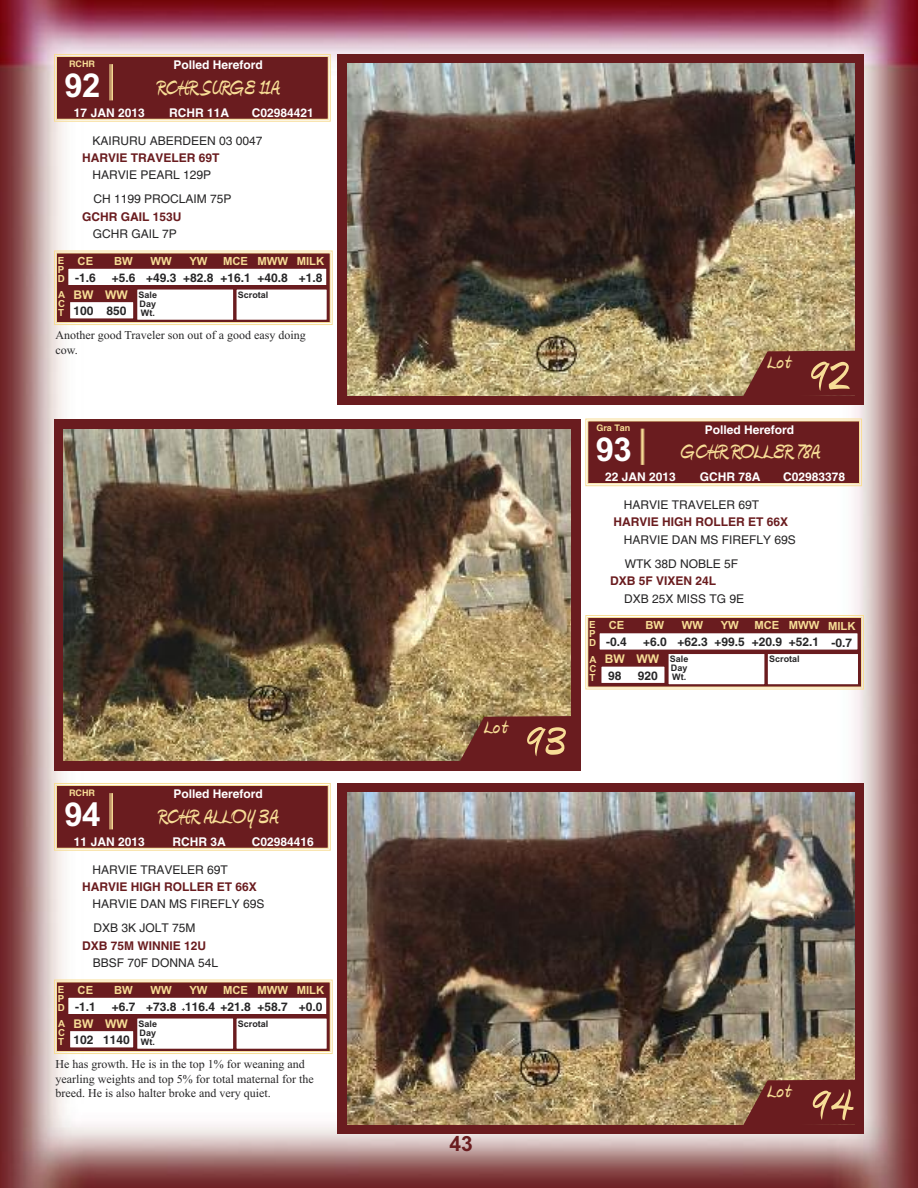
<style>
.page{position:relative;width:918px;height:1188px;background:#fff}
.page>*{position:absolute;margin:0;border:0;box-sizing:border-box;transform-origin:0 0}
.t1{font:700 54px "Amienne";color:#f7dd96}
.t2{font:700 33px "Arial";color:#fff}
.t3{font:700 27px "Amienne";color:#f7dd96}
.t4{font:700 24px "Amienne";letter-spacing:.055em;color:#f7dd96}
.t5{font:700 21px "Arial";color:#6a1c1f}
.t6{font:12px "Helvetica";color:#272627}
.t7{font:12px/14.4px "Times New Roman";color:#272627}
.t8{font:700 12px "Helvetica";color:#fff}
.t9{font:700 12px "Helvetica";color:#272627}
.t10{font:700 12px "Helvetica";color:#6a1c1f}
.t11{font:700 12px "Arial";color:#f7dd96}
.t12{font:700 11.25px "Arial";color:#f7dd96}
.t13{font:700 9.75px/9px "Arial";color:#f7dd96;text-align:justify}
.t14{font:700 9px/9px "Arial";color:#272627;text-align:justify}
.t15{font:700 9px "Helvetica";color:#f7dd96}
.s1{font-size:6px}
</style>
<div class="page">
<img style="left:0;top:0;width:918px;height:1188px">
<img style="left:338px;top:54px;width:526px;height:351px">
<div style="left:57px;top:57px;width:271px;height:62px;background:#6a1c1f"></div>
<div style="left:54px;top:54px;width:277px;height:68px;border:1px solid #f7dd96"></div>
<div style="left:56px;top:56px;width:273px;height:64px;border:1px solid #f7dd96"></div>
<div style="left:57px;top:254px;width:273px;height:68px;background:#6a1c1f"></div>
<div style="left:54px;top:251px;width:279px;height:74px;border:1px solid #f7dd96"></div>
<div style="left:56px;top:253px;width:275px;height:70px;border:1px solid #f7dd96"></div>
<div style="left:68px;top:269px;width:258px;height:16px;background:#fff"></div>
<div style="left:67px;top:268px;width:260px;height:18px;border:1px solid #6a1c1f"></div>
<div style="left:70px;top:302px;width:63px;height:17px;background:#fff"></div>
<div style="left:69px;top:301px;width:65px;height:18px;border:1px solid #6a1c1f"></div>
<div style="left:137px;top:289px;width:96px;height:31px;background:#fff"></div>
<div style="left:136px;top:289px;width:98px;height:32px;border:1px solid #6a1c1f"></div>
<div style="left:236px;top:289px;width:91px;height:31px;background:#fff"></div>
<div style="left:236px;top:289px;width:92px;height:32px;border:1px solid #6a1c1f"></div>
<hr style="left:112px;top:64px;width:1px;height:36px;background:#f7dd96">
<hr style="left:111px;top:64px;width:1px;height:36px;background:#f7dd96">
<hr style="left:110px;top:64px;width:1px;height:36px;background:#f7dd96">
<img style="left:338px;top:783px;width:526px;height:351px">
<div style="left:57px;top:786px;width:271px;height:62px;background:#6a1c1f"></div>
<div style="left:54px;top:783px;width:277px;height:68px;border:1px solid #f7dd96"></div>
<div style="left:56px;top:785px;width:273px;height:64px;border:1px solid #f7dd96"></div>
<div style="left:57px;top:983px;width:273px;height:68px;background:#6a1c1f"></div>
<div style="left:54px;top:980px;width:279px;height:74px;border:1px solid #f7dd96"></div>
<div style="left:56px;top:982px;width:275px;height:70px;border:1px solid #f7dd96"></div>
<div style="left:68px;top:998px;width:258px;height:16px;background:#fff"></div>
<div style="left:67px;top:997px;width:260px;height:18px;border:1px solid #6a1c1f"></div>
<div style="left:70px;top:1031px;width:63px;height:17px;background:#fff"></div>
<div style="left:69px;top:1030px;width:65px;height:18px;border:1px solid #6a1c1f"></div>
<div style="left:137px;top:1018px;width:96px;height:31px;background:#fff"></div>
<div style="left:136px;top:1018px;width:98px;height:32px;border:1px solid #6a1c1f"></div>
<div style="left:236px;top:1018px;width:91px;height:31px;background:#fff"></div>
<div style="left:236px;top:1018px;width:92px;height:32px;border:1px solid #6a1c1f"></div>
<hr style="left:112px;top:793px;width:1px;height:36px;background:#f7dd96">
<hr style="left:111px;top:793px;width:1px;height:36px;background:#f7dd96">
<hr style="left:110px;top:793px;width:1px;height:36px;background:#f7dd96">
<img style="left:54px;top:419px;width:526px;height:351px">
<div style="left:588px;top:422px;width:271px;height:61px;background:#6a1c1f"></div>
<div style="left:585px;top:418px;width:277px;height:68px;border:1px solid #f7dd96"></div>
<div style="left:587px;top:420px;width:273px;height:64px;border:1px solid #f7dd96"></div>
<div style="left:588px;top:618px;width:273px;height:69px;background:#6a1c1f"></div>
<div style="left:585px;top:615px;width:279px;height:75px;border:1px solid #f7dd96"></div>
<div style="left:587px;top:617px;width:275px;height:71px;border:1px solid #f7dd96"></div>
<div style="left:600px;top:633px;width:258px;height:17px;background:#fff"></div>
<div style="left:599px;top:632px;width:259px;height:18px;border:1px solid #6a1c1f"></div>
<div style="left:601px;top:667px;width:64px;height:16px;background:#fff"></div>
<div style="left:601px;top:666px;width:64px;height:18px;border:1px solid #6a1c1f"></div>
<div style="left:668px;top:654px;width:97px;height:30px;background:#fff"></div>
<div style="left:668px;top:653px;width:97px;height:32px;border:1px solid #6a1c1f"></div>
<div style="left:768px;top:654px;width:90px;height:30px;background:#fff"></div>
<div style="left:767px;top:653px;width:92px;height:32px;border:1px solid #6a1c1f"></div>
<hr style="left:644px;top:429px;width:1px;height:36px;background:#f7dd96">
<hr style="left:642px;top:429px;width:1px;height:36px;background:#f7dd96">
<hr style="left:641px;top:429px;width:1px;height:36px;background:#f7dd96">
<p class="t15" style="left:69px;top:58px;width:27px">RCHR</p>
<h2 class="t2" style="left:65px;top:66px;width:37px">92</h2>
<p class="t8" style="left:74px;top:105px;width:72px">17 JAN 2013</p>
<p class="t8" style="left:174px;top:58px;width:91px">Polled Hereford</p>
<p class="t8" style="left:169px;top:105px;width:62px">RCHR 11A</p>
<p class="t8" style="left:252px;top:105px;width:64px">C02984421</p>
<h3 class="t3" style="left:157px;top:75px;width:124px">RCHR SURGE 11A</h3>
<p class="t6" style="left:92px;top:133px;width:172px">KAIRURU ABERDEEN 03 0047</p>
<p class="t6" style="left:92px;top:168px;width:120px">HARVIE PEARL 129P</p>
<p class="t10" style="left:82px;top:209px;width:101px">GCHR GAIL 153U</p>
<p class="t10" style="left:82px;top:151px;width:139px">HARVIE TRAVELER 69T</p>
<p class="t6" style="left:93px;top:192px;width:140px">CH 1199 PROCLAIM 75P</p>
<p class="t6" style="left:93px;top:227px;width:86px">GCHR GAIL 7P</p>
<p class="t13" style="left:58px;top:256px;width:9px">E P D</p>
<p class="t12" style="left:78px;top:254px;width:17px">CE</p>
<p class="t12" style="left:114px;top:254px;width:20px">BW</p>
<p class="t12" style="left:151px;top:254px;width:23px">WW</p>
<p class="t12" style="left:189px;top:254px;width:20px">YW</p>
<p class="t12" style="left:223px;top:254px;width:66px">MCE MWW</p>
<p class="t12" style="left:297px;top:255px;width:29px">MILK</p>
<p class="t9" style="left:75px;top:270px;width:22px">-1.6</p>
<p class="t9" style="left:112px;top:270px;width:212px">+5.6 +49.3 +82.8 +16.1 +40.8 +1.8</p>
<p class="t11" style="left:74px;top:288px;width:56px">BW WW</p>
<p class="t9" style="left:74px;top:304px;width:54px">100 850</p>
<p class="t13" style="left:58px;top:290px;width:9px">A C T</p>
<p class="t14" style="left:139px;top:290px;width:20px">Sale Day Wt.</p>
<p class="t14" style="left:238px;top:290px;width:32px">Scrotal</p>
<p class="t7" style="left:55px;top:328px;width:252px">Another good Traveler son out of a good easy doing cow.</p>
<p class="t15" style="left:69px;top:787px;width:27px">RCHR</p>
<h2 class="t2" style="left:65px;top:795px;width:37px">94</h2>
<p class="t8" style="left:74px;top:834px;width:72px">11 JAN 2013</p>
<p class="t8" style="left:174px;top:787px;width:91px">Polled Hereford</p>
<p class="t8" style="left:172px;top:834px;width:55px">RCHR 3A</p>
<p class="t8" style="left:252px;top:834px;width:64px">C02984416</p>
<h3 class="t3" style="left:158px;top:804px;width:122px">RCHR ALLOY 3A</h3>
<p class="t6" style="left:92px;top:862px;width:137px">HARVIE TRAVELER 69T</p>
<p class="t6" style="left:92px;top:897px;width:174px">HARVIE DAN MS FIREFLY 69S</p>
<p class="t10" style="left:82px;top:938px;width:126px">DXB 75M WINNIE 12U</p>
<p class="t10" style="left:82px;top:880px;width:176px">HARVIE HIGH ROLLER ET 66X</p>
<p class="t6" style="left:93px;top:921px;width:104px">DXB 3K JOLT 75M</p>
<p class="t6" style="left:93px;top:956px;width:127px">BBSF 70F DONNA 54L</p>
<p class="t13" style="left:58px;top:985px;width:9px">E P D</p>
<p class="t12" style="left:78px;top:983px;width:17px">CE</p>
<p class="t12" style="left:114px;top:983px;width:20px">BW</p>
<p class="t12" style="left:151px;top:983px;width:23px">WW</p>
<p class="t12" style="left:189px;top:983px;width:20px">YW</p>
<p class="t12" style="left:223px;top:983px;width:66px">MCE MWW</p>
<p class="t12" style="left:297px;top:984px;width:29px">MILK</p>
<p class="t9" style="left:75px;top:999px;width:22px">-1.1</p>
<p class="t9" style="left:112px;top:999px;width:212px">+6.7 +73.8 <span class="s1">+</span>116.4 +21.8 +58.7 +0.0</p>
<p class="t11" style="left:74px;top:1017px;width:56px">BW WW</p>
<p class="t9" style="left:74px;top:1033px;width:58px">102 1140</p>
<p class="t13" style="left:58px;top:1019px;width:9px">A C T</p>
<p class="t14" style="left:139px;top:1019px;width:20px">Sale Day Wt.</p>
<p class="t14" style="left:238px;top:1019px;width:32px">Scrotal</p>
<p class="t7" style="left:55px;top:1057px;width:260px">He has growth. He is in the top 1% for weaning and yearling weights and top 5% for total maternal for the breed. He is also halter broke and very quiet.</p>
<h3 class="t4" style="left:484px;top:717px;width:24px">Lot</h3>
<h1 class="t1" style="left:525px;top:717px;width:41px">93</h1>
<h3 class="t4" style="left:767px;top:351px;width:24px">Lot</h3>
<h1 class="t1" style="left:809px;top:351px;width:41px">92</h1>
<p class="t15" style="left:596px;top:423px;width:36px">Gra Tan</p>
<h2 class="t2" style="left:596px;top:430px;width:37px">93</h2>
<p class="t8" style="left:705px;top:423px;width:91px">Polled Hereford</p>
<p class="t8" style="left:700px;top:470px;width:62px">GCHR 78A</p>
<p class="t8" style="left:783px;top:470px;width:64px">C02983378</p>
<h3 class="t3" style="left:679px;top:439px;width:142px">GCHR ROLLER 78A</h3>
<p class="t8" style="left:605px;top:470px;width:72px">22 JAN 2013</p>
<p class="t6" style="left:624px;top:498px;width:137px">HARVIE TRAVELER 69T</p>
<p class="t6" style="left:624px;top:532px;width:174px">HARVIE DAN MS FIREFLY 69S</p>
<p class="t10" style="left:610px;top:574px;width:108px">DXB 5F VIXEN 24L</p>
<p class="t10" style="left:614px;top:515px;width:176px">HARVIE HIGH ROLLER ET 66X</p>
<p class="t6" style="left:625px;top:557px;width:115px">WTK 38D NOBLE 5F</p>
<p class="t6" style="left:624px;top:592px;width:122px">DXB 25X MISS TG 9E</p>
<p class="t13" style="left:589px;top:621px;width:9px">E P D</p>
<p class="t12" style="left:609px;top:619px;width:17px">CE</p>
<p class="t12" style="left:646px;top:619px;width:20px">BW</p>
<p class="t12" style="left:682px;top:619px;width:23px">WW</p>
<p class="t12" style="left:721px;top:619px;width:20px">YW</p>
<p class="t12" style="left:754px;top:619px;width:66px">MCE MWW</p>
<p class="t12" style="left:828px;top:619px;width:29px">MILK</p>
<p class="t9" style="left:606px;top:635px;width:22px">-0.4</p>
<p class="t9" style="left:643px;top:635px;width:211px">+6.0 +62.3 +99.5 +20.9 +52.1 -0.7</p>
<p class="t11" style="left:605px;top:652px;width:56px">BW WW</p>
<p class="t9" style="left:608px;top:669px;width:15px">98</p>
<p class="t9" style="left:638px;top:669px;width:22px">920</p>
<p class="t13" style="left:589px;top:655px;width:9px">A C T</p>
<p class="t14" style="left:670px;top:655px;width:20px">Sale Day Wt.</p>
<p class="t14" style="left:769px;top:655px;width:32px">Scrotal</p>
<h3 class="t5" style="left:449px;top:1131px;width:25px">43</h3>
<h3 class="t4" style="left:767px;top:1080px;width:24px">Lot</h3>
<h1 class="t1" style="left:811px;top:1080px;width:39px">94</h1>
</div>
